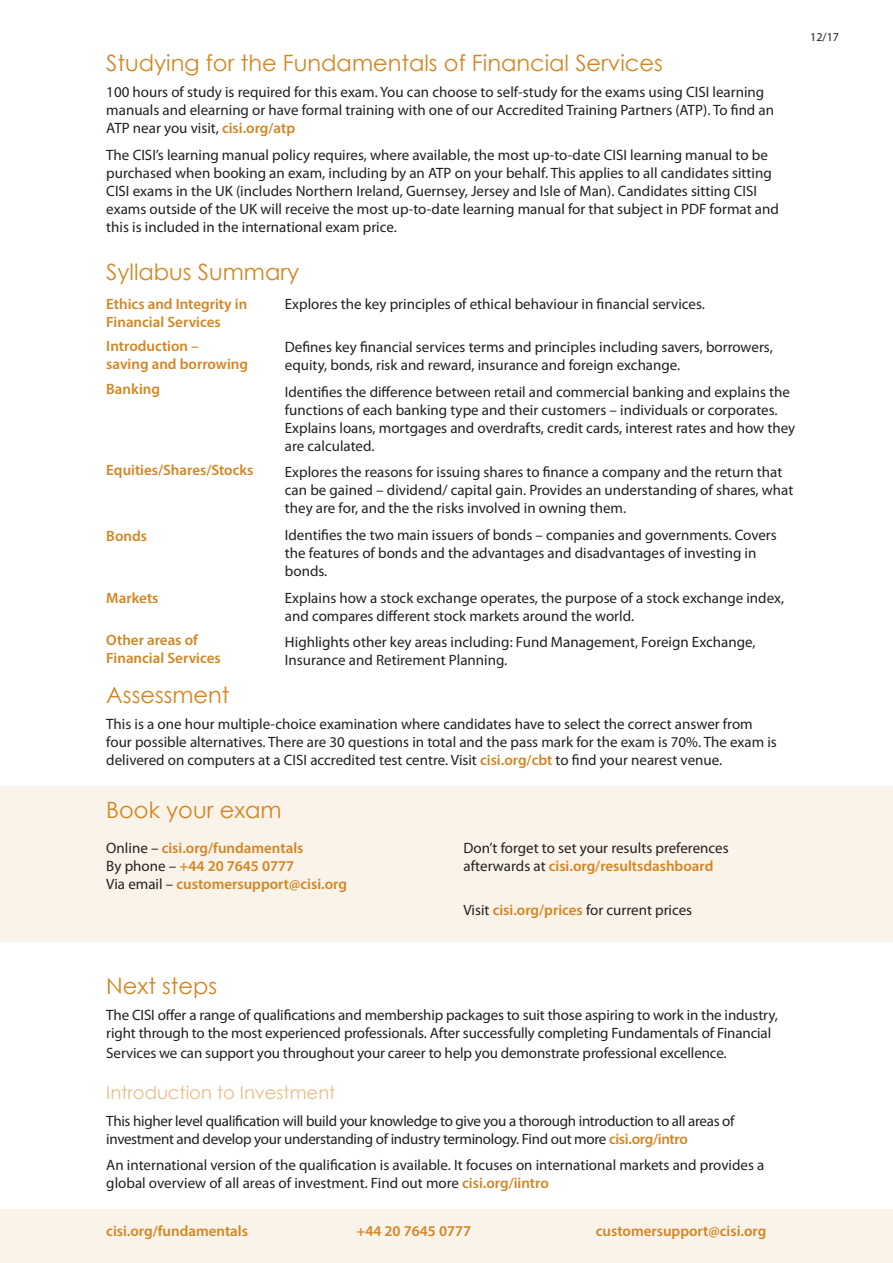
<style>
.page{position:relative;width:893px;height:1263px;background:#fff}
.page>*{position:absolute;margin:0;border:0;box-sizing:border-box;transform-origin:0 0}
.t1{font:22.5px "Century Gothic";color:#d38521}
.t2{font:18px "Century Gothic";color:#e9bc84}
.t3{font:15px/18px "Myriad Pro";color:#231f20}
.t4{font:600 15px/18px "Myriad Pro";color:#d38521}
.t5{font:15px/18px "Myriad Pro";letter-spacing:-.02em;color:#231f20}
.t6{font:12px "Myriad Pro";color:#231f20}
.s1{font-weight:600;color:#d38521}
.s2{font-weight:400;color:#231f20}
</style>
<div class="page">
<div style="left:0;top:787px;width:893px;height:155px;background:#faf3e9"></div>
<div style="left:0;top:1209px;width:893px;height:54px;background:#faf3e9"></div>
<h1 class="t1" style="left:106px;top:47px;width:558px">Studying for the Fundamentals of Financial Services</h1>
<p class="t3" style="left:106px;top:83px;width:669px">100 hours of study is required for this exam. You can choose to self-study for the exams using CISI learning manuals and elearning or have formal training with one of our Accredited Training Partners (ATP). To find an<br>ATP near you visit, <span class="s1">cisi.org/atp</span></p>
<p class="t3" style="left:106px;top:146px;width:674px">The CISI’s learning manual policy requires, where available, the most up-to-date CISI learning manual to be purchased when booking an exam, including by an ATP on your behalf. This applies to all candidates sitting CISI exams in the UK (includes Northern Ireland, Guernsey, Jersey and Isle of Man). Candidates sitting CISI exams outside of the UK will receive the most up-to-date learning manual for that subject in PDF format and this is included in the international exam price.</p>
<h1 class="t1" style="left:106px;top:256px;width:194px">Syllabus Summary</h1>
<p class="t4" style="left:106px;top:294px;width:143px">Ethics and Integrity in<br>Financial Services</p>
<p class="t4" style="left:106px;top:337px;width:143px">Introduction –<br>saving and borrowing</p>
<p class="t4" style="left:106px;top:379px;width:55px">Banking</p>
<p class="t4" style="left:106px;top:461px;width:149px">Equities/Shares/Stocks</p>
<p class="t4" style="left:106px;top:527px;width:42px">Bonds</p>
<p class="t4" style="left:106px;top:588px;width:54px">Markets</p>
<p class="t4" style="left:106px;top:631px;width:116px">Other areas of<br>Financial Services</p>
<p class="t3" style="left:285px;top:295px;width:422px">Explores the key principles of ethical behaviour in financial services.</p>
<p class="t3" style="left:285px;top:338px;width:489px">Defines key financial services terms and principles including savers, borrowers, equity, bonds, risk and reward, insurance and foreign exchange.</p>
<p class="t3" style="left:285px;top:383px;width:512px">Identifies the difference between retail and commercial banking and explains the functions of each banking type and their customers – individuals or corporates.<br>Explains loans, mortgages and overdrafts, credit cards, interest rates and how they are calculated.</p>
<p class="t3" style="left:285px;top:463px;width:510px">Explores the reasons for issuing shares to finance a company and the return that can be gained – dividend/ capital gain. Provides an understanding of shares, what they are for, and the the risks involved in owning them.</p>
<p class="t3" style="left:285px;top:526px;width:493px">Identifies the two main issuers of bonds – companies and governments. Covers the features of bonds and the advantages and disadvantages of investing in bonds.</p>
<p class="t3" style="left:285px;top:588px;width:501px">Explains how a stock exchange operates, the purpose of a stock exchange index, and compares different stock markets around the world.</p>
<p class="t3" style="left:285px;top:633px;width:472px">Highlights other key areas including: Fund Management, Foreign Exchange,<br>Insurance and Retirement Planning.</p>
<h1 class="t1" style="left:106px;top:679px;width:125px">Assessment</h1>
<p class="t3" style="left:106px;top:715px;width:672px">This is a one hour multiple-choice examination where candidates have to select the correct answer from four possible alternatives. There are 30 questions in total and the pass mark for the exam is 70%. The exam is delivered on computers at a CISI accredited test centre. Visit <span class="s1">cisi.org/cbt</span> to find your nearest venue.</p>
<h1 class="t1" style="left:106px;top:794px;width:177px">Book your exam</h1>
<p class="t4" style="left:106px;top:839px;width:242px"><span class="s2">Online –</span> cisi.org/fundamentals<br><span class="s2">By phone –</span> +44 20 7645 0777<br><span class="s2">Via email –</span> customersupport@cisi.org</p>
<p class="t3" style="left:463px;top:839px;width:267px">Don’t forget to set your results preferences afterwards at <span class="s1">cisi.org/resultsdashboard</span></p>
<p class="t3" style="left:463px;top:900px;width:230px">Visit <span class="s1">cisi.org/prices</span> for current prices</p>
<p class="t6" style="left:810px;top:29px;width:30px">12/17</p>
<h1 class="t1" style="left:106px;top:970px;width:112px">Next steps</h1>
<p class="t3" style="left:106px;top:1006px;width:673px">The CISI offer a range of qualifications and membership packages to suit those aspiring to work in the industry, right through to the most experienced professionals. After successfully completing Fundamentals of Financial</p>
<p class="t3" style="left:106px;top:1043px;width:622px">Services we can support you throughout your career to help you demonstrate professional excellence.</p>
<p class="t2" style="left:106px;top:1080px;width:231px">Introduction to Investment</p>
<p class="t5" style="left:106px;top:1111px;width:630px">This higher level qualification will build your knowledge to give you a thorough introduction to all areas of investment and develop your understanding of industry terminology. Find out more <span class="s1">cisi.org/intro</span></p>
<p class="t3" style="left:106px;top:1156px;width:660px">An international version of the qualification is available. It focuses on international markets and provides a global overview of all areas of investment. Find out more <span class="s1">cisi.org/iintro</span></p>
<p class="t4" style="left:106px;top:1222px;width:143px">cisi.org/fundamentals</p>
<p class="t4" style="left:356px;top:1222px;width:116px">+44 20 7645 0777</p>
<p class="t4" style="left:596px;top:1222px;width:172px">customersupport@cisi.org</p>
</div>
